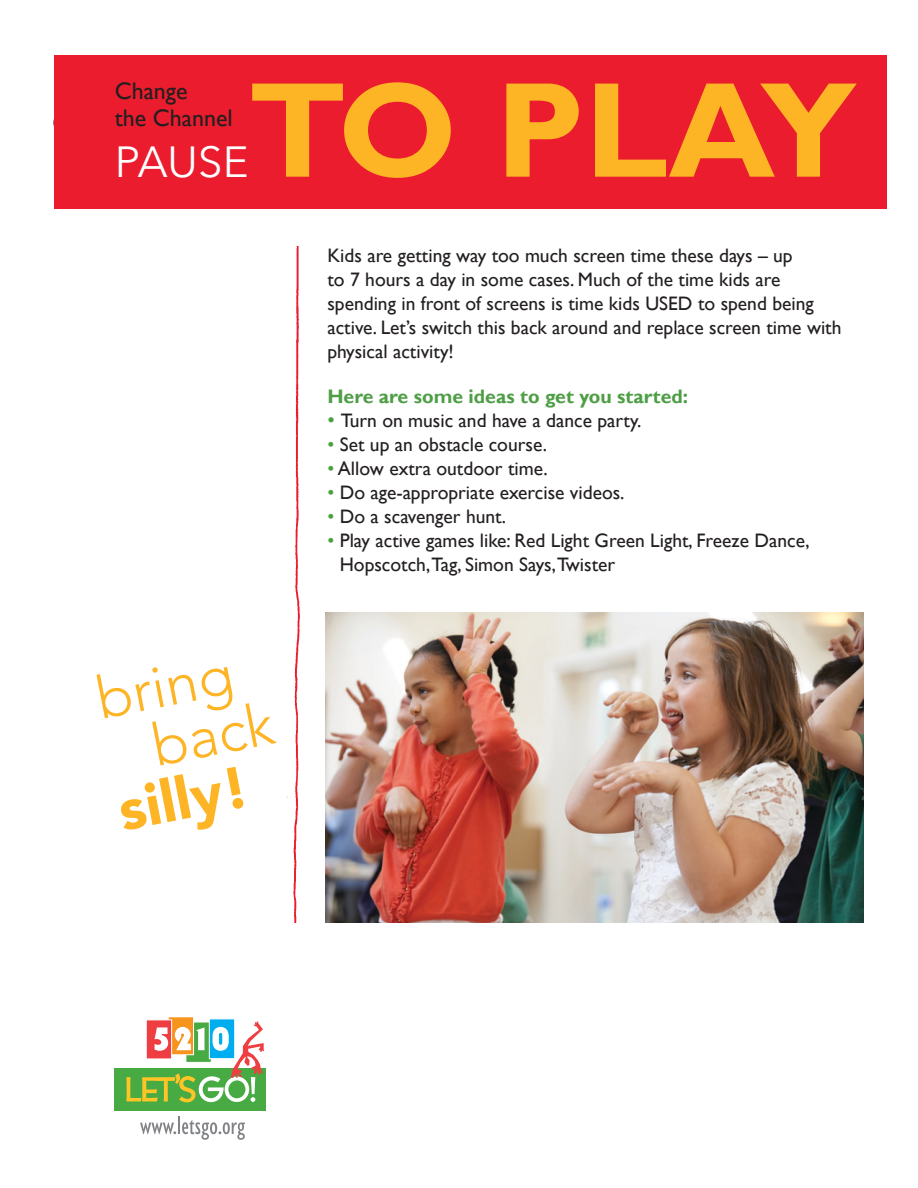
<style>
.page{position:relative;width:918px;height:1188px;background:#fff}
.page>*{position:absolute;margin:0;border:0;box-sizing:border-box;transform-origin:0 0}
.t1{font:700 136.5px "Gill Sans";color:#fdb526}
.t2{font:300 58.5px/57px "Avenir";color:#fdb526}
.t3{font:900 58.5px "Avenir";color:#fdb526}
.t4{font:43.5px "Avenir Next";letter-spacing:-.005em;color:#fff}
.t5{font:24px/27px "Gill Sans";color:#231f20}
.t6{font:19.5px/24px "Gill Sans";color:#231f20}
.t7{font:700 19.5px "Gill Sans";color:#4e9e45}
.s1{font-size:21px;color:#4e9e45}
.s2{color:#4e9e45}
</style>
<div class="page">
<div style="left:53px;top:109px;width:28px;height:28px;border:2px solid #231f20;border-radius:50%"></div>
<img style="left:287px;top:246px;width:43px;height:676px">
<img style="left:326px;top:613px;width:538px;height:309px">
<div style="left:115px;top:1068px;width:151px;height:43px;background:#48aa43"></div>
<svg style="left:140px;top:1117px;width:105px;height:23px"></svg>
<div style="left:209px;top:1018px;width:26px;height:41px;background:#00aeef;border:1px solid #fff"></div>
<div style="left:168px;top:1017px;width:26px;height:38px;background:#f7941d"></div>
<div style="left:168px;top:1016px;width:26px;height:39px;border:1px solid #fff"></div>
<div style="left:146px;top:1019px;width:26px;height:40px;background:#ef3e42;border:1px solid #fff"></div>
<svg style="left:126px;top:1022px;width:138px;height:80px"></svg>
<div style="left:54px;top:55px;width:833px;height:154px;background:#eb1c2d"></div>
<p class="t5" style="left:115px;top:78px;width:120px">Change<br>the Channel</p>
<h1 class="t1" style="left:248px;top:49px;width:336px">to play</h1>
<h3 class="t4" style="left:115px;top:125px;width:135px">PAUSE</h3>
<h2 class="t2" style="left:137px;top:663px;width:124px;text-indent:-46px;rotate:-11deg">bring back</h2>
<h2 class="t3" style="left:109px;top:762px;width:133px;rotate:-11deg">silly!</h2>
<p class="t6" style="left:327px;top:244px;width:516px">Kids are getting way too much screen time these days – up<br>to 7 hours a day in some cases. Much of the time kids are spending in front of screens is time kids USED to spend being active. Let’s switch this back around and replace screen time with physical activity!</p>
<p class="t7" style="left:327px;top:385px;width:362px">Here are some ideas to get you started:</p>
<p class="t6" style="left:327px;top:409px;width:315px"><span class="s1">•</span> Turn on music and have a dance party.</p>
<p class="t6" style="left:327px;top:433px;width:221px"><span class="s2">•</span> Set up an obstacle course.</p>
<p class="t6" style="left:327px;top:457px;width:222px"><span class="s2">•</span> Allow extra outdoor time.</p>
<p class="t6" style="left:327px;top:481px;width:299px"><span class="s2">•</span> Do age-appropriate exercise videos.</p>
<p class="t6" style="left:327px;top:505px;width:180px"><span class="s2">•</span> Do a scavenger hunt.</p>
<p class="t6" style="left:340px;top:529px;width:471px;text-indent:-12px"><span class="s2">•</span> Play active games like: Red Light Green Light, Freeze Dance,<br>Hopscotch,Tag, Simon Says,Twister</p>
</div>
